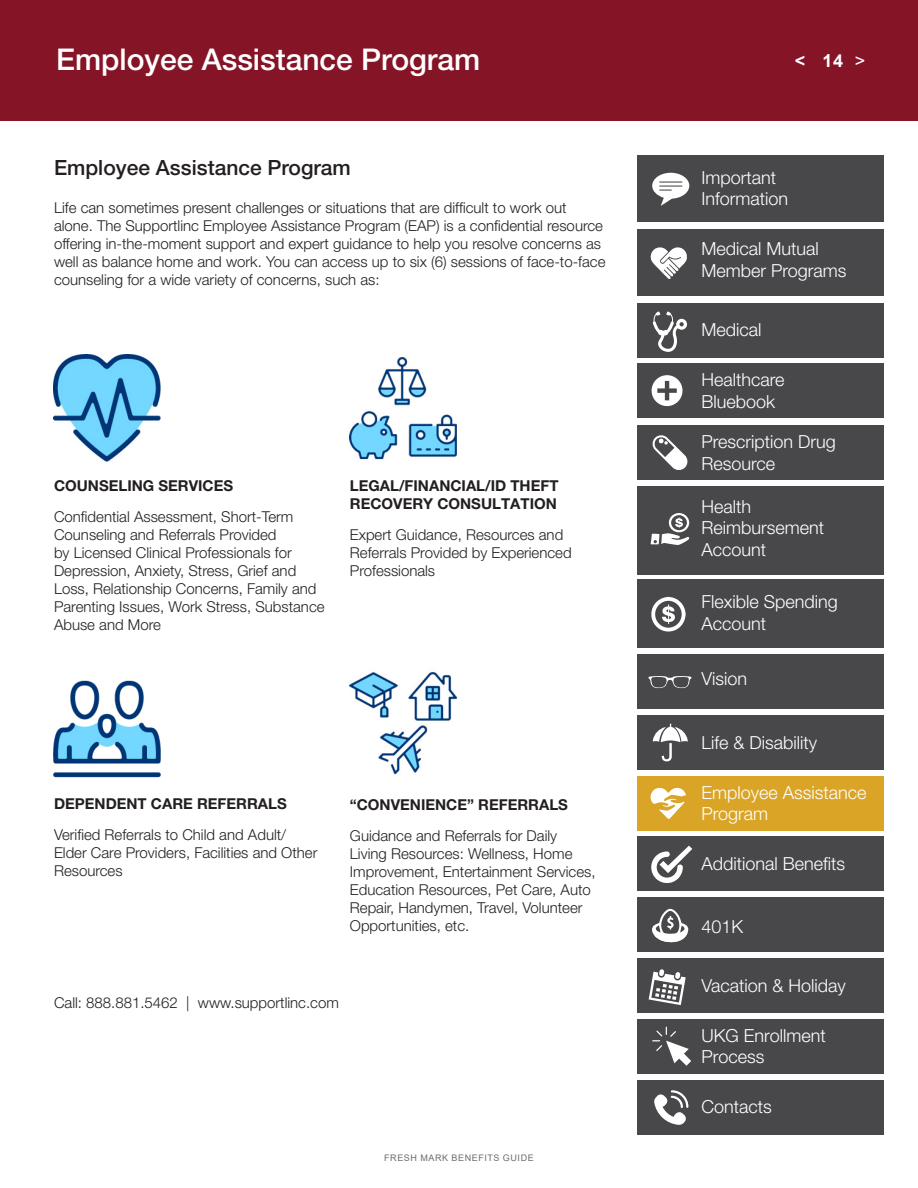
<style>
.page{position:relative;width:918px;height:1188px;background:#fff}
.page>*{position:absolute;margin:0;border:0;box-sizing:border-box;transform-origin:0 0}
.t1{font:500 30px "Helvetica Neue LT Pro";color:#fff}
.t2{font:500 21px "Helvetica Neue LT Pro";color:#231f20}
.t3{font:300 18px/21.6px "Helvetica Neue LT Pro";color:#fff}
.t4{font:700 18px "Arial";color:#fff}
.t5{font:300 15px/18px "Helvetica Neue LT Pro";color:#231f20}
.t6{font:700 15px/18px "Helvetica Neue LT Pro";color:#231f20}
.t7{font:9px "Arial";letter-spacing:.065em;color:#6c6d70}
.s1{font-weight:400}
</style>
<div class="page">
<div style="left:0;top:0;width:918px;height:121px;background:#861427"></div>
<img style="left:350px;top:357px;width:107px;height:103px">
<img style="left:54px;top:680px;width:107px;height:98px">
<img style="left:350px;top:672px;width:107px;height:103px">
<img style="left:54px;top:355px;width:107px;height:106px">
<div style="left:637px;top:229px;width:247px;height:67px;background:#48484b"></div>
<div style="left:637px;top:155px;width:247px;height:67px;background:#48484b"></div>
<div style="left:637px;top:303px;width:247px;height:54px;background:#48484b"></div>
<div style="left:637px;top:363px;width:247px;height:55px;background:#48484b"></div>
<div style="left:637px;top:425px;width:247px;height:55px;background:#48484b"></div>
<div style="left:637px;top:486px;width:247px;height:88px;background:#48484b"></div>
<div style="left:637px;top:580px;width:247px;height:68px;background:#48484b"></div>
<div style="left:637px;top:715px;width:247px;height:54px;background:#48484b"></div>
<div style="left:637px;top:776px;width:247px;height:54px;background:#daa426"></div>
<div style="left:637px;top:897px;width:247px;height:55px;background:#48484b"></div>
<div style="left:637px;top:958px;width:247px;height:55px;background:#48484b"></div>
<div style="left:637px;top:1019px;width:247px;height:54px;background:#48484b"></div>
<div style="left:637px;top:1080px;width:247px;height:54px;background:#48484b"></div>
<div style="left:637px;top:837px;width:247px;height:54px;background:#48484b"></div>
<div style="left:637px;top:654px;width:247px;height:55px;background:#48484b"></div>
<svg style="left:653px;top:311px;width:34px;height:41px"></svg>
<svg style="left:648px;top:676px;width:44px;height:12px"></svg>
<svg style="left:653px;top:724px;width:35px;height:37px"></svg>
<svg style="left:650px;top:247px;width:37px;height:32px"></svg>
<svg style="left:651px;top:513px;width:38px;height:32px"></svg>
<svg style="left:652px;top:173px;width:37px;height:33px"></svg>
<svg style="left:654px;top:1090px;width:34px;height:35px"></svg>
<svg style="left:652px;top:435px;width:36px;height:35px"></svg>
<svg style="left:652px;top:908px;width:36px;height:35px"></svg>
<svg style="left:651px;top:597px;width:35px;height:35px"></svg>
<svg style="left:649px;top:969px;width:37px;height:36px"></svg>
<svg style="left:651px;top:846px;width:41px;height:37px"></svg>
<svg style="left:652px;top:375px;width:31px;height:31px"></svg>
<svg style="left:650px;top:787px;width:36px;height:32px"></svg>
<svg style="left:652px;top:1026px;width:39px;height:40px"></svg>
<p class="t1" style="left:56px;top:41px;width:426px">Employee Assistance Program</p>
<p class="t2" style="left:54px;top:155px;width:298px">Employee Assistance Program</p>
<p class="t5" style="left:54px;top:198px;width:553px">Life can sometimes present challenges or situations that are difficult to work out alone. The Supportlinc Employee Assistance Program (EAP) is a confidential resource offering in-the-moment support and expert guidance to help you resolve concerns as well as balance home and work. You can access up to six (6) sessions of face-to-face counseling for a wide variety of concerns, such as:</p>
<p class="t6" style="left:54px;top:476px;width:181px">COUNSELING SERVICES</p>
<p class="t5" style="left:54px;top:508px;width:272px">Confidential Assessment, Short-Term Counseling and Referrals Provided<br>by Licensed Clinical Professionals for Depression, Anxiety, Stress, Grief and Loss, Relationship Concerns, Family and Parenting Issues, Work Stress, Substance Abuse and More</p>
<p class="t6" style="left:350px;top:476px;width:210px">LEGAL/FINANCIAL/ID THEFT<br>RECOVERY CONSULTATION</p>
<p class="t5" style="left:350px;top:526px;width:223px">Expert Guidance, Resources and<br>Referrals Provided by Experienced<br>Professionals</p>
<p class="t6" style="left:54px;top:794px;width:234px">DEPENDENT CARE REFERRALS</p>
<p class="t5" style="left:54px;top:826px;width:265px">Verified Referrals to Child and Adult/<br>Elder Care Providers, Facilities and Other<br>Resources</p>
<p class="t6" style="left:350px;top:795px;width:220px">“CONVENIENCE” REFERRALS</p>
<p class="t5" style="left:350px;top:827px;width:247px">Guidance and Referrals for Daily Living Resources: Wellness, Home Improvement, Entertainment Services, Education Resources, Pet Care, Auto Repair, Handymen, Travel, Volunteer Opportunities, etc.</p>
<p class="t5" style="left:54px;top:993px;width:286px">Call: 888.881.5462 | www.supportlinc.com</p>
<p class="t7" style="left:384px;top:1152px;width:151px">FRESH MARK BENEFITS GUIDE</p>
<p class="t4" style="left:795px;top:48px;width:72px">&lt; 14 <span class="s1">&gt;</span></p>
<p class="t3" style="left:702px;top:166px;width:76px">Important</p>
<p class="t3" style="left:702px;top:188px;width:88px">Information</p>
<p class="t3" style="left:702px;top:238px;width:119px">Medical Mutual</p>
<p class="t3" style="left:702px;top:259px;width:147px">Member Programs</p>
<p class="t3" style="left:702px;top:319px;width:62px">Medical</p>
<p class="t3" style="left:702px;top:369px;width:85px">Healthcare<br>Bluebook</p>
<p class="t3" style="left:702px;top:431px;width:136px">Prescription Drug<br>Resource</p>
<p class="t3" style="left:702px;top:495px;width:51px">Health</p>
<p class="t3" style="left:702px;top:517px;width:124px">Reimbursement</p>
<p class="t3" style="left:702px;top:539px;width:66px">Account</p>
<p class="t3" style="left:702px;top:591px;width:138px">Flexible Spending</p>
<p class="t3" style="left:702px;top:612px;width:66px">Account</p>
<p class="t3" style="left:702px;top:667px;width:47px">Vision</p>
<p class="t3" style="left:702px;top:731px;width:117px">Life &amp; Disability</p>
<p class="t3" style="left:702px;top:781px;width:167px">Employee Assistance<br>Program</p>
<p class="t3" style="left:702px;top:852px;width:145px">Additional Benefits</p>
<p class="t3" style="left:702px;top:915px;width:43px">401K</p>
<p class="t3" style="left:702px;top:974px;width:146px">Vacation &amp; Holiday</p>
<p class="t3" style="left:702px;top:1024px;width:126px">UKG Enrollment<br>Process</p>
<p class="t3" style="left:702px;top:1095px;width:72px">Contacts</p>
</div>
